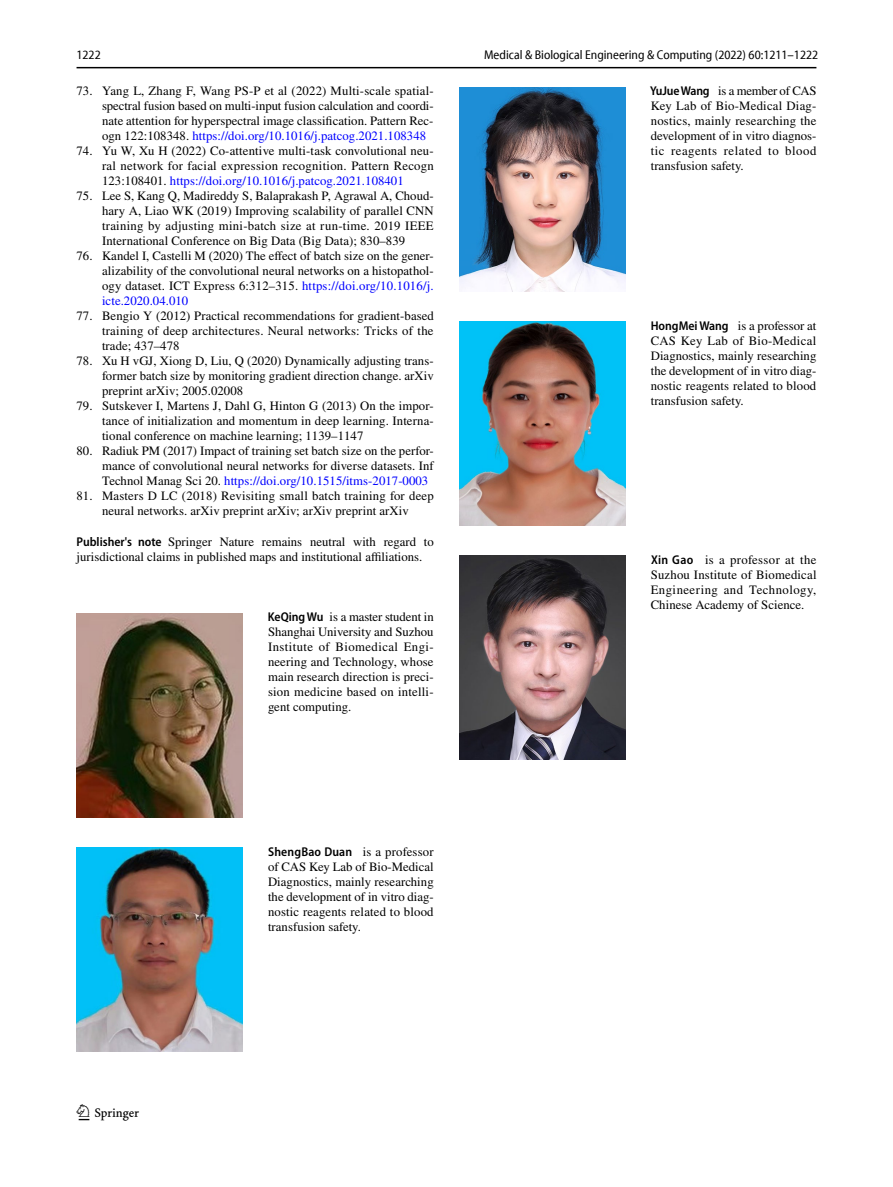
<style>
.page{position:relative;width:893px;height:1187px;background:#fff}
.page>*{position:absolute;margin:0;border:0;box-sizing:border-box;transform-origin:0 0}
.t1{font:22.5px "Springnew Regular 2";color:#000}
.t2{font:12.75px/15px "STIX";letter-spacing:.005em;color:#000;text-align:justify}
.t3{font:semi-condensed 12.75px "Myriad Pro Unic";color:#000}
.t4{font:600 semi-condensed 12.75px "Myriad Pro";letter-spacing:.01em;color:#000}
.s1{color:#00f}
.s2{font-family:"Myriad Pro";font-weight:600;font-stretch:semi-condensed}
.s3{font-family:"STIX";font-weight:400;font-stretch:normal}
</style>
<div class="page">
<hr style="left:77px;top:67px;width:739px;height:1px;background:#000">
<img style="left:77px;top:613px;width:165px;height:204px">
<img style="left:77px;top:847px;width:165px;height:204px">
<img style="left:459px;top:87px;width:166px;height:204px">
<img style="left:459px;top:321px;width:166px;height:204px">
<img style="left:459px;top:555px;width:166px;height:204px">
<p class="t3" style="left:77px;top:50px;width:26px">1222</p>
<p class="t3" style="left:484px;top:50px;width:335px">Medical &amp; Biological Engineering &amp; Computing (2022) 60:1211–1222</p>
<p class="t2" style="left:102px;top:84px;width:333px;text-indent:-26px">73. Yang L, Zhang F, Wang PS-P et al (2022) Multi-scale spatial&shy;spectral fusion based on multi-input fusion calculation and coordi&shy;nate attention for hyperspectral image classification. Pattern Rec&shy;ogn 122:108348. <span class="s1">https://doi.org/10.1016/j.patcog.2021.108348</span></p>
<p class="t2" style="left:102px;top:144px;width:333px;text-indent:-26px">74. Yu W, Xu H (2022) Co-attentive multi-task convolutional neu&shy;ral network for facial expression recognition. Pattern Recogn 123:108401. <span class="s1">https://doi.org/10.1016/j.patcog.2021.108401</span></p>
<p class="t2" style="left:102px;top:189px;width:333px;text-indent:-26px">75. Lee S, Kang Q, Madireddy S, Balaprakash P, Agrawal A, Choud&shy;hary A, Liao WK (2019) Improving scalability of parallel CNN training by adjusting mini-batch size at run-time. 2019 IEEE International Conference on Big Data (Big Data); 830–839</p>
<p class="t2" style="left:102px;top:249px;width:333px;text-indent:-26px">76. Kandel I, Castelli M (2020) The effect of batch size on the gener&shy;alizability of the convolutional neural networks on a histopathol&shy;ogy dataset. ICT Express 6:312–315. <span class="s1">https://doi.org/10.1016/j. icte.2020.04.010</span></p>
<p class="t2" style="left:102px;top:309px;width:333px;text-indent:-26px">77. Bengio Y (2012) Practical recommendations for gradient-based training of deep architectures. Neural networks: Tricks of the trade; 437–478</p>
<p class="t2" style="left:102px;top:354px;width:333px;text-indent:-26px">78. Xu H vGJ, Xiong D, Liu, Q (2020) Dynamically adjusting trans&shy;former batch size by monitoring gradient direction change. arXiv preprint arXiv; 2005.02008</p>
<p class="t2" style="left:102px;top:399px;width:333px;text-indent:-26px">79. Sutskever I, Martens J, Dahl G, Hinton G (2013) On the impor&shy;tance of initialization and momentum in deep learning. Interna&shy;tional conference on machine learning; 1139–1147</p>
<p class="t2" style="left:102px;top:444px;width:333px;text-indent:-26px">80. Radiuk PM (2017) Impact of training set batch size on the perfor&shy;mance of convolutional neural networks for diverse datasets. Inf Technol Manag Sci 20. <span class="s1">https://doi.org/10.1515/itms-2017-0003</span></p>
<p class="t2" style="left:77px;top:489px;width:359px;text-align:center">81. Masters D LC (2018) Revisiting small batch training for deep neural networks. arXiv preprint arXiv; arXiv preprint arXiv</p>
<p class="t2" style="left:77px;top:535px;width:359px"><span class="s2">Publisher's note</span> Springer Nature remains neutral with regard to jurisdictional claims in published maps and institutional affiliations.</p>
<p class="t2" style="left:268px;top:610px;width:167px"><span class="s2">KeQing Wu</span> is a master student in Shanghai University and Suzhou Institute of Biomedical Engi&shy;neering and Technology, whose main research direction is preci&shy;sion medicine based on intelli&shy;gent computing.</p>
<h1 class="t1" style="left:79px;top:1104px;width:62px">1 3</h1>
<p class="t4" style="left:268px;top:844px;width:167px">ShengBao Duan <span class="s3">is a professor</span></p>
<p class="t2" style="left:268px;top:859px;width:167px">of CAS Key Lab of Bio-Medical Diagnostics, mainly researching the development of in vitro diag&shy;nostic reagents related to blood transfusion safety.</p>
<p class="t2" style="left:650px;top:84px;width:168px"><span class="s2">YuJue Wang</span> is a member of CAS Key Lab of Bio-Medical Diag&shy;nostics, mainly researching the development of in vitro diagnos&shy;tic reagents related to blood transfusion safety.</p>
<p class="t2" style="left:651px;top:318px;width:167px"><span class="s2">HongMei Wang</span> is a professor at CAS Key Lab of Bio-Medical Diagnostics, mainly researching the development of in vitro diag&shy;nostic reagents related to blood transfusion safety.</p>
<p class="t2" style="left:651px;top:553px;width:167px"><span class="s2">Xin Gao</span> is a professor at the Suzhou Institute of Biomedical Engineering and Technology, Chinese Academy of Science.</p>
</div>
